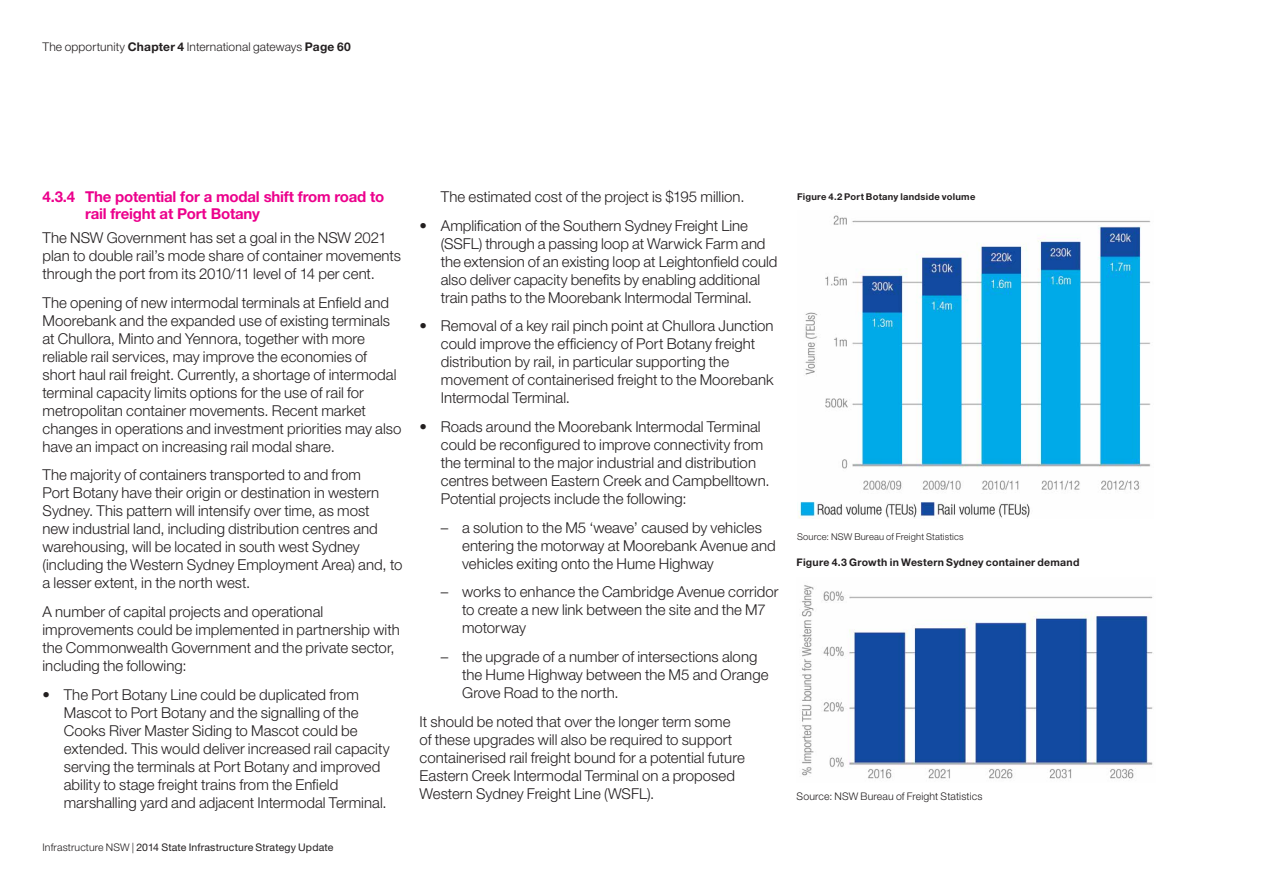
<style>
.page{position:relative;width:1263px;height:893px;background:#fff}
.page>*{position:absolute;margin:0;border:0;box-sizing:border-box;transform-origin:0 0}
.t1{font:300 15px/18px "Helvetica Neue LT Std";color:#231f20}
.t2{font:700 15px/16.5px "Helvetica Neue LT Std";letter-spacing:-.01em;color:#ec008c}
.t3{font:300 12px "Helvetica Neue LT Std";letter-spacing:.01em;color:#231f20}
.t4{font:10.5px "Helvetica Neue LT Std";letter-spacing:.015em;color:#231f20}
.t5{font:700 10.5px "Helvetica Neue LT Std";letter-spacing:.025em;color:#231f20}
.t6{font:300 10.5px "Helvetica Neue LT Std";letter-spacing:.015em;color:#231f20}
.t7{font:300 9.3px "Helvetica Neue LT Std";letter-spacing:.015em;color:#231f20}
.t8{font:700 9.3px "Helvetica Neue LT Std";letter-spacing:.025em;color:#231f20}
.s1{font-weight:700}
.s2{font-weight:300}
</style>
<div class="page">
<img style="left:798px;top:215px;width:353px;height:304px">
<img style="left:802px;top:585px;width:351px;height:194px">
<p class="t3" style="left:43px;top:39px;width:310px">The opportunity <span class="s1">Chapter 4</span> International gateways <span class="s1">Page 60</span></p>
<p class="t2" style="left:85px;top:188px;width:301px;text-indent:-43px">4.3.4 The potential for a modal shift from road to rail freight at Port Botany</p>
<p class="t1" style="left:43px;top:228px;width:360px">The NSW Government has set a goal in the NSW 2021 plan to double rail’s mode share of container movements through the port from its 2010/11 level of 14 per cent.</p>
<p class="t1" style="left:43px;top:293px;width:360px">The opening of new intermodal terminals at Enfield and Moorebank and the expanded use of existing terminals at Chullora, Minto and Yennora, together with more reliable rail services, may improve the economies of short haul rail freight. Currently, a shortage of intermodal terminal capacity limits options for the use of rail for metropolitan container movements. Recent market changes in operations and investment priorities may also have an impact on increasing rail modal share.</p>
<p class="t1" style="left:43px;top:466px;width:361px">The majority of containers transported to and from<br>Port Botany have their origin or destination in western Sydney. This pattern will intensify over time, as most<br>new industrial land, including distribution centres and warehousing, will be located in south west Sydney (including the Western Sydney Employment Area) and, to a lesser extent, in the north west.</p>
<p class="t1" style="left:43px;top:602px;width:359px">A number of capital projects and operational improvements could be implemented in partnership with the Commonwealth Government and the private sector, including the following:</p>
<p class="t1" style="left:64px;top:685px;width:327px;text-indent:-21px">• The Port Botany Line could be duplicated from Mascot to Port Botany and the signalling of the Cooks River Master Siding to Mascot could be extended. This would deliver increased rail capacity serving the terminals at Port Botany and improved ability to stage freight trains from the Enfield marshalling yard and adjacent Intermodal Terminal.</p>
<p class="t4" style="left:43px;top:841px;width:292px"><span class="s2">Infrastructure NSW |</span> 2014 State Infrastructure Strategy Update</p>
<p class="t1" style="left:441px;top:187px;width:305px">The estimated cost of the project is $195 million.</p>
<p class="t1" style="left:441px;top:216px;width:338px;text-indent:-21px">• Amplification of the Southern Sydney Freight Line (SSFL) through a passing loop at Warwick Farm and the extension of an existing loop at Leightonfield could also deliver capacity benefits by enabling additional train paths to the Moorebank Intermodal Terminal.</p>
<p class="t1" style="left:441px;top:317px;width:334px;text-indent:-21px">• Removal of a key rail pinch point at Chullora Junction could improve the efficiency of Port Botany freight distribution by rail, in particular supporting the movement of containerised freight to the Moorebank Intermodal Terminal.</p>
<p class="t1" style="left:441px;top:417px;width:330px;text-indent:-21px">• Roads around the Moorebank Intermodal Terminal could be reconfigured to improve connectivity from the terminal to the major industrial and distribution centres between Eastern Creek and Campbelltown.<br>Potential projects include the following:</p>
<p class="t1" style="left:462px;top:518px;width:315px;text-indent:-21px">– a solution to the M5 ‘weave’ caused by vehicles entering the motorway at Moorebank Avenue and vehicles exiting onto the Hume Highway</p>
<p class="t1" style="left:462px;top:583px;width:318px;text-indent:-21px">– works to enhance the Cambridge Avenue corridor to create a new link between the site and the M7 motorway</p>
<p class="t1" style="left:462px;top:647px;width:308px;text-indent:-21px">– the upgrade of a number of intersections along the Hume Highway between the M5 and Orange<br>Grove Road to the north.</p>
<p class="t1" style="left:420px;top:712px;width:327px">It should be noted that over the longer term some of these upgrades will also be required to support containerised rail freight bound for a potential future Eastern Creek Intermodal Terminal on a proposed Western Sydney Freight Line (WSFL).</p>
<p class="t8" style="left:797px;top:190px;width:180px">Figure 4.2 Port Botany landside volume</p>
<p class="t7" style="left:797px;top:531px;width:168px">Source: NSW Bureau of Freight Statistics</p>
<p class="t5" style="left:797px;top:555px;width:284px">Figure 4.3 Growth in Western Sydney container demand</p>
<p class="t6" style="left:797px;top:789px;width:187px">Source: NSW Bureau of Freight Statistics</p>
</div>
